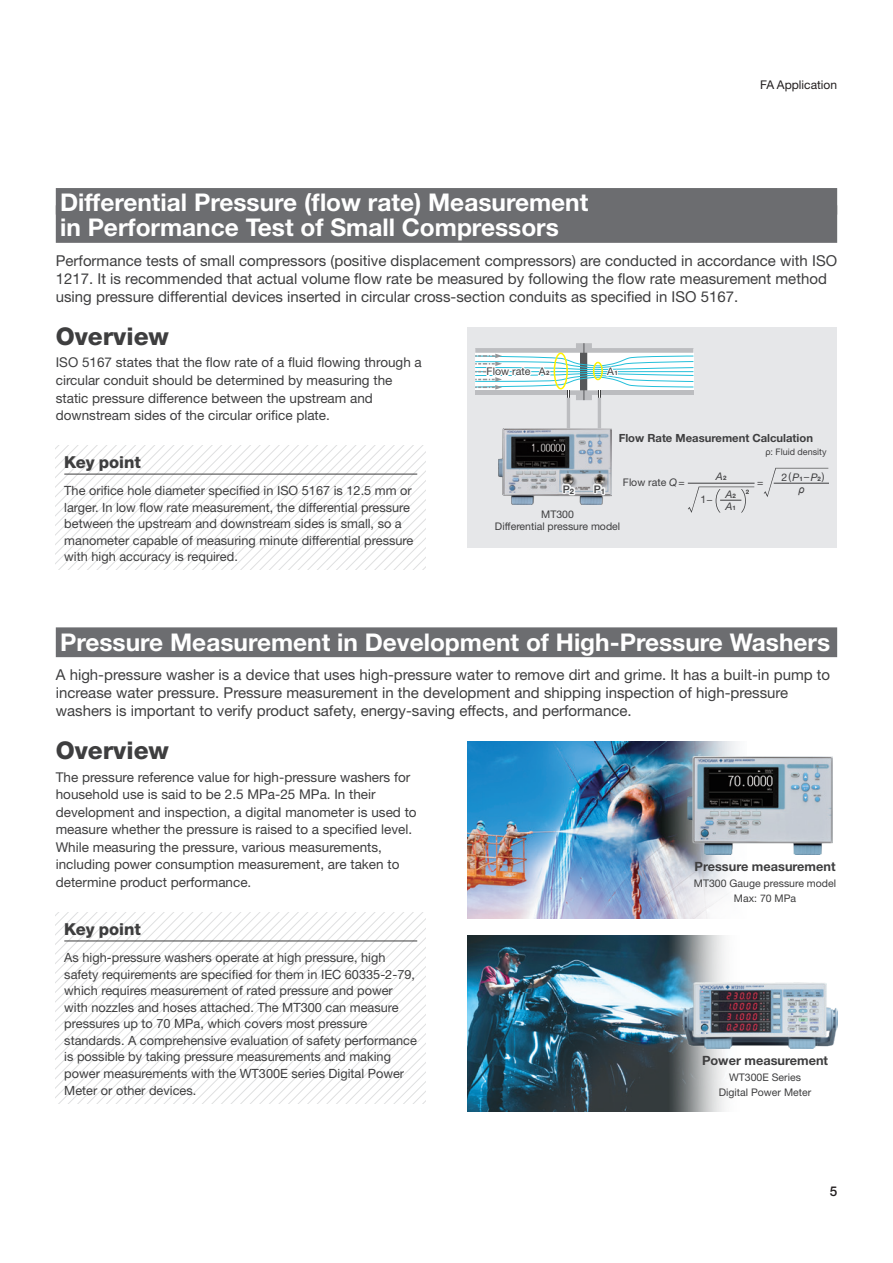
<style>
.page{position:relative;width:893px;height:1263px;background:#fff}
.page>*{position:absolute;margin:0;border:0;box-sizing:border-box;transform-origin:0 0}
.t1{font:700 24.45px/24.8px "Helvetica Neue LT Std";color:#fff}
.t2{font:800 24.45px "Helvetica Neue LT Std";color:#3e3e3f}
.t3{font:800 16.5px "Helvetica Neue LT Std";color:#3e3e3f}
.t4{font:15px/18px "Helvetica Neue LT Std";color:#3e3e3f}
.t5{font:13.5px/17.5px "Helvetica Neue LT Std";color:#3e3e3f}
.t6{font:500 13.5px "Helvetica Neue LT Std";color:#231f20}
.t7{font:12.75px/16.5px "Helvetica Neue LT Std";color:#3e3e3f}
.t8{font:700 12.75px "Helvetica Neue LT Std";color:#3e3e3f}
.t9{font:12px "Helvetica Neue LT Std";color:#231f20}
.t10{font:700 11.25px "Helvetica Neue LT Std";color:#3e3e3f}
.t11{font:10.65px "Helvetica Neue LT Std";color:#3e3e3f}
.t12{font:10.5px/15px "Helvetica Neue LT Std";color:#3e3e3f;text-align:center}
.t13{font:italic 10.5px/11.9px "Helvetica Neue LT Std";color:#3e3e3f}
.t14{font:500 10.5px "Helvetica Neue LT Std";color:#3e3e3f}
.t15{font:italic 10.5px "Arial";color:#3e3e3f}
.t16{font:9px "Helvetica Neue LT Std";color:#3e3e3f}
.t17{font:700 6.15px "Helvetica Neue LT Std";color:#3e3e3f}
.s1{font-weight:700;font-size:6.15px}
.s2{font-family:"Arial"}
.s3{font-style:italic}
.s4{font-weight:700;font-style:normal;font-size:6.15px}
</style>
<div class="page">
<img style="left:467px;top:742px;width:271px;height:176px">
<img style="left:467px;top:935px;width:264px;height:177px">
<img style="left:687px;top:756px;width:146px;height:98px">
<img style="left:683px;top:982px;width:154px;height:66px">
<svg style="left:56px;top:915px;width:370px;height:19px"></svg>
<svg style="left:56px;top:934px;width:370px;height:19px"></svg>
<svg style="left:56px;top:953px;width:370px;height:19px"></svg>
<svg style="left:56px;top:972px;width:370px;height:131px"></svg>
<hr style="left:64px;top:940px;width:353px;height:1px;background:#3e3e3f">
<div style="left:56px;top:627px;width:781px;height:30px;background:#6c6d70"></div>
<svg style="left:56px;top:446px;width:370px;height:124px"></svg>
<hr style="left:64px;top:474px;width:353px;height:1px;background:#3e3e3f">
<div style="left:56px;top:188px;width:781px;height:27px;background:#6c6d70"></div>
<div style="left:56px;top:205px;width:781px;height:38px;background:#6c6d70"></div>
<div style="left:467px;top:327px;width:370px;height:221px;background:#e6e7e9"></div>
<hr style="left:567px;top:398px;width:3px;height:35px;background:#bcbdc0">
<hr style="left:598px;top:398px;width:3px;height:35px;background:#bcbdc0">
<img style="left:499px;top:428px;width:113px;height:77px">
<svg style="left:561px;top:482px;width:17px;height:15px"></svg>
<svg style="left:592px;top:482px;width:15px;height:15px"></svg>
<svg style="left:475px;top:343px;width:219px;height:57px"></svg>
<hr style="left:774px;top:483px;width:55px;height:1px;background:#3e3e3f">
<hr style="left:688px;top:483px;width:67px;height:1px;background:#3e3e3f">
<svg style="left:764px;top:468px;width:64px;height:29px"></svg>
<svg style="left:688px;top:487px;width:66px;height:26px"></svg>
<p class="t9" style="left:760px;top:78px;width:78px">FA Application</p>
<h1 class="t1" style="left:60px;top:190px;width:530px">Differential Pressure (flow rate) Measurement in Performance Test of Small Compressors</h1>
<p class="t4" style="left:56px;top:251px;width:783px">Performance tests of small compressors (positive displacement compressors) are conducted in accordance with ISO<br>1217. It is recommended that actual volume flow rate be measured by following the flow rate measurement method using pressure differential devices inserted in circular cross-section conduits as specified in ISO 5167.</p>
<h1 class="t2" style="left:56px;top:322px;width:115px">Overview</h1>
<p class="t5" style="left:56px;top:354px;width:368px">ISO 5167 states that the flow rate of a fluid flowing through a circular conduit should be determined by measuring the static pressure difference between the upstream and downstream sides of the circular orifice plate.</p>
<p class="t12" style="left:539px;top:364px;width:12px">A<span class="s1">2</span></p>
<p class="t12" style="left:607px;top:364px;width:12px">A<span class="s1">1</span></p>
<p class="t11" style="left:487px;top:365px;width:45px">Flow rate</p>
<p class="t3" style="left:64px;top:452px;width:78px">Key point</p>
<p class="t7" style="left:64px;top:482px;width:351px">The orifice hole diameter specified in ISO 5167 is 12.5 mm or larger. In low flow rate measurement, the differential pressure between the upstream and downstream sides is small, so a manometer capable of measuring minute differential pressure with high accuracy is required.</p>
<p class="t10" style="left:619px;top:431px;width:196px">Flow Rate Measurement Calculation</p>
<p class="t16" style="left:765px;top:446px;width:63px"><span class="s2">ρ</span>: Fluid density</p>
<p class="t14" style="left:563px;top:483px;width:13px">P<sub>2</sub></p>
<p class="t14" style="left:594px;top:483px;width:13px">P<sub>1</sub></p>
<p class="t12" style="left:623px;top:474px;width:63px">Flow rate <span class="s3">Q</span>=</p>
<p class="t12" style="left:495px;top:508px;width:127px;line-height:12px">MT300<br>Differential pressure model</p>
<p class="t13" style="left:716px;top:470px;width:12px">A<span class="s4">2</span></p>
<p class="t12" style="left:701px;top:491px;width:14px">1−</p>
<p class="t13" style="left:725px;top:488px;width:12px">A<span class="s4">2<br></span>A<span class="s4">1</span></p>
<p class="t12" style="left:757px;top:474px;width:8px">=</p>
<p class="t12" style="left:781px;top:468px;width:45px">2(<span class="s3">P</span><sub>1</sub>− <span class="s3">P</span><sub>2</sub>)</p>
<p class="t17" style="left:746px;top:488px;width:5px">2</p>
<p class="t15" style="left:798px;top:482px;width:8px">ρ</p>
<h1 class="t1" style="left:60px;top:629px;width:772px">Pressure Measurement in Development of High-Pressure Washers</h1>
<p class="t4" style="left:56px;top:666px;width:776px">A high-pressure washer is a device that uses high-pressure water to remove dirt and grime. It has a built-in pump to increase water pressure. Pressure measurement in the development and shipping inspection of high-pressure washers is important to verify product safety, energy-saving effects, and performance.</p>
<h1 class="t2" style="left:56px;top:736px;width:115px">Overview</h1>
<p class="t5" style="left:56px;top:768px;width:362px">The pressure reference value for high-pressure washers for household use is said to be 2.5 MPa-25 MPa. In their development and inspection, a digital manometer is used to measure whether the pressure is raised to a specified level.<br>While measuring the pressure, various measurements, including power consumption measurement, are taken to determine product performance.</p>
<p class="t8" style="left:695px;top:859px;width:142px">Pressure measurement</p>
<p class="t12" style="left:694px;top:876px;width:144px">MT300 Gauge pressure model<br>Max: 70 MPa</p>
<p class="t3" style="left:64px;top:919px;width:78px">Key point</p>
<p class="t7" style="left:64px;top:949px;width:354px">As high-pressure washers operate at high pressure, high safety requirements are specified for them in IEC 60335-2-79, which requires measurement of rated pressure and power with nozzles and hoses attached. The MT300 can measure pressures up to 70 MPa, which covers most pressure standards. A comprehensive evaluation of safety performance is possible by taking pressure measurements and making power measurements with the WT300E series Digital Power Meter or other devices.</p>
<p class="t8" style="left:702px;top:1053px;width:128px">Power measurement</p>
<p class="t12" style="left:719px;top:1069px;width:94px">WT300E Series<br>Digital Power Meter</p>
<p class="t6" style="left:830px;top:1183px;width:9px">5</p>
</div>
